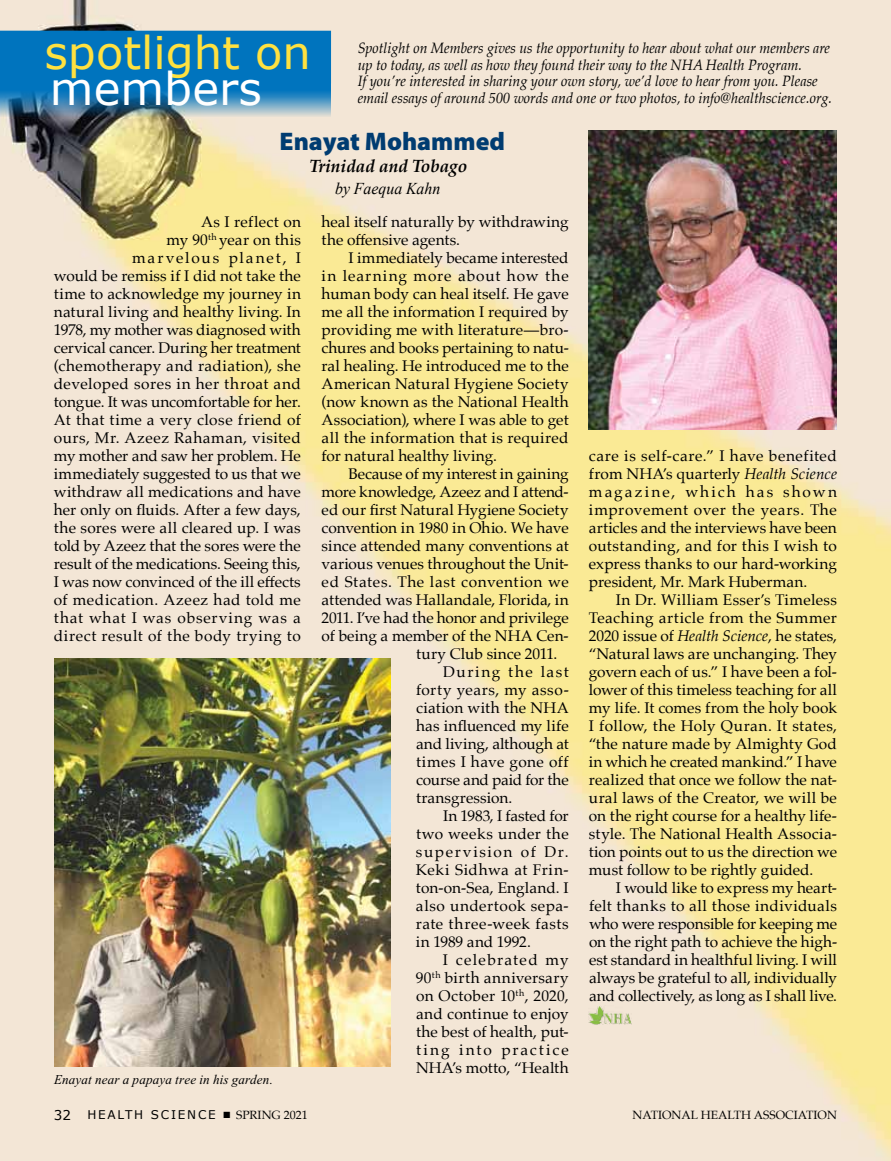
<style>
.page{position:relative;width:891px;height:1161px;background:#fff}
.page>*{position:absolute;margin:0;border:0;box-sizing:border-box;transform-origin:0 0}
.t1{font:45px "Verdana";color:#ffe140}
.t2{font:45px "Verdana";color:#fff}
.t3{font:25.5px "Myriad MM 830 600";letter-spacing:.05em;color:#003c71}
.t4{font:italic 700 18px "Palatino";color:#000;scale:.96 1}
.t5{font:italic 16.5px "Times New Roman";color:#000;scale:.96 1}
.t6{font:15.45px/18px "Palatino";letter-spacing:.01em;color:#000;text-align:justify}
.t7{font:15.45px "Palatino";letter-spacing:.035em;color:#000}
.t8{font:15.45px "Palatino";letter-spacing:-.015em;color:#000}
.t9{font:15.45px "Palatino";letter-spacing:-.01em;color:#000}
.t10{font:15.45px "Palatino";letter-spacing:-.02em;color:#000}
.t11{font:15.45px "Palatino";letter-spacing:.1em;color:#000}
.t12{font:15.45px "Palatino";letter-spacing:.03em;color:#000}
.t13{font:15.45px "Palatino";letter-spacing:.12em;color:#000}
.t14{font:15.45px "Palatino";letter-spacing:.08em;color:#000}
.t15{font:italic 15px/16.5px "Palatino";color:#000;scale:.94 1}
.t16{font:italic 13.5px "Times New Roman";letter-spacing:.01em;color:#000}
.t17{font:12px "Verdana";letter-spacing:.15em;color:#000}
.t18{font:12px "Palatino";color:#000}
.s1{font-style:italic}
.s2{font-size:13.5px}
.s3{font-family:"Palatino"}
</style>
<div class="page">
<img style="left:0;top:0;width:891px;height:1161px">
<img style="left:0;top:84px;width:331px;height:33px">
<div style="left:0;top:31px;width:331px;height:53px;background:#0074be"></div>
<img style="left:589px;top:1005px;width:43px;height:20px">
<img style="left:589px;top:130px;width:247px;height:300px">
<img style="left:54px;top:659px;width:336px;height:407px">
<h1 class="t1" style="left:45px;top:22px;width:268px">spotlight on</h1>
<h1 class="t2" style="left:50px;top:58px;width:213px">members</h1>
<p class="t15" style="left:358px;top:40px;width:506px">Spotlight on Members gives us the opportunity to hear about what our members are up to today, as well as how they found their way to the NHA Health Program.<br>If you’re interested in sharing your own story, we’d love to hear from you. Please email essays of around 500 words and one or two photos, to info@healthscience.org.</p>
<h2 class="t3" style="left:280px;top:129px;width:226px">Enayat Mohammed</h2>
<p class="t4" style="left:310px;top:151px;width:166px">Trinidad and Tobago</p>
<p class="t5" style="left:335px;top:177px;width:111px">by Faequa Kahn</p>
<p class="t6" style="left:322px;top:213px;width:249px">heal itself naturally by withdrawing the offensive agents.</p>
<p class="t6" style="left:322px;top:249px;width:249px;text-indent:27px">I immediately became interested in learning more about how the human body can heal itself. He gave me all the information I required by providing me with literature—bro&shy;chures and books pertaining to natu&shy;ral healing. He introduced me to the American Natural Hygiene Society (now known as the National Health Association), where I was able to get all the information that is required for natural healthy living.</p>
<p class="t6" style="left:349px;top:465px;width:222px">Because of my interest in gaining</p>
<p class="t8" style="left:322px;top:479px;width:249px">more knowledge, Azeez and I attend-</p>
<p class="t6" style="left:322px;top:501px;width:249px">ed our first Natural Hygiene Society</p>
<p class="t6" style="left:322px;top:519px;width:249px">convention in 1980 in Ohio. We have</p>
<p class="t6" style="left:322px;top:537px;width:249px">since attended many conventions at</p>
<p class="t9" style="left:322px;top:551px;width:249px">various venues throughout the Unit-</p>
<p class="t7" style="left:322px;top:569px;width:249px">ed States. The last convention we</p>
<p class="t6" style="left:322px;top:591px;width:249px">attended was Hallandale, Florida, in</p>
<p class="t10" style="left:322px;top:605px;width:249px">2011. I’ve had the honor and privilege</p>
<p class="t6" style="left:322px;top:627px;width:249px">of being a member of the NHA Cen-</p>
<p class="t6" style="left:416px;top:645px;width:143px">tury Club since 2011.</p>
<p class="t11" style="left:443px;top:659px;width:127px">During the last</p>
<p class="t7" style="left:416px;top:677px;width:154px">forty years, my asso-</p>
<p class="t6" style="left:416px;top:699px;width:154px">ciation with the NHA</p>
<p class="t6" style="left:416px;top:717px;width:154px">has influenced my life</p>
<p class="t8" style="left:416px;top:731px;width:154px">and living, although at</p>
<p class="t6" style="left:416px;top:753px;width:154px">times I have gone off</p>
<p class="t8" style="left:416px;top:767px;width:154px">course and paid for the</p>
<p class="t6" style="left:416px;top:789px;width:98px">transgression.</p>
<p class="t9" style="left:443px;top:803px;width:127px">In 1983, I fasted for</p>
<p class="t6" style="left:416px;top:825px;width:154px">two weeks under the</p>
<p class="t11" style="left:416px;top:839px;width:154px">supervision of Dr.</p>
<p class="t6" style="left:416px;top:861px;width:154px">Keki Sidhwa at Frin-</p>
<p class="t6" style="left:416px;top:879px;width:154px">ton-on-Sea, England. I</p>
<p class="t7" style="left:416px;top:893px;width:154px">also undertook sepa-</p>
<p class="t7" style="left:416px;top:911px;width:154px">rate three-week fasts</p>
<p class="t9" style="left:416px;top:929px;width:116px">in 1989 and 1992.</p>
<p class="t14" style="left:443px;top:947px;width:127px">I celebrated my</p>
<p class="t12" style="left:416px;top:965px;width:154px">90<sup>th</sup> birth anniversary</p>
<p class="t6" style="left:416px;top:987px;width:154px">on October 10<sup>th</sup>, 2020,</p>
<p class="t6" style="left:416px;top:1005px;width:154px">and continue to enjoy</p>
<p class="t6" style="left:416px;top:1023px;width:154px">the best of health, put-</p>
<p class="t13" style="left:416px;top:1037px;width:154px">ting into practice</p>
<p class="t6" style="left:416px;top:1059px;width:154px">NHA’s motto, “Health</p>
<p class="t6" style="left:54px;top:213px;width:249px;text-align:right">As I reflect on<br>my 90<sup>th</sup> year on this<br>marvelous planet, I<br>would be remiss if I did not take the time to acknowledge my journey in natural living and healthy living. In<br>1978, my mother was diagnosed with cervical cancer. During her treatment (chemotherapy and radiation), she developed sores in her throat and tongue. It was uncomfortable for her.<br>At that time a very close friend of ours, Mr. Azeez Rahaman, visited my mother and saw her problem. He immediately suggested to us that we withdraw all medications and have her only on fluids. After a few days, the sores were all cleared up. I was told by Azeez that the sores were the result of the medications. Seeing this,<br>I was now convinced of the ill effects of medication. Azeez had told me that what I was observing was a direct result of the body trying to</p>
<p class="t16" style="left:54px;top:1072px;width:221px">Enayat near a papaya tree in his garden.</p>
<p class="t6" style="left:589px;top:447px;width:250px">care is self-care.” I have benefited from NHA’s quarterly <span class="s1">Health Science </span>magazine, which has shown improvement over the years. The articles and the interviews have been outstanding, and for this I wish to express thanks to our hard-working president, Mr. Mark Huberman.</p>
<p class="t6" style="left:589px;top:591px;width:250px;text-indent:27px">In Dr. William Esser’s Timeless Teaching article from the Summer 2020 issue of <span class="s1">Health Science</span>, he states, “Natural laws are unchanging. They govern each of us.” I have been a fol&shy;lower of this timeless teaching for all my life. It comes from the holy book I follow, the Holy Quran. It states, “the nature made by Almighty God in which he created mankind.” I have realized that once we follow the nat&shy;ural laws of the Creator, we will be on the right course for a healthy life&shy;style. The National Health Associa&shy;tion points out to us the direction we must follow to be rightly guided.</p>
<p class="t6" style="left:589px;top:879px;width:250px;text-indent:27px">I would like to express my heart&shy;felt thanks to all those individuals who were responsible for keeping me on the right path to achieve the high&shy;est standard in healthful living. I will always be grateful to all, individually and collectively, as long as I shall live.</p>
<p class="t17" style="left:54px;top:1106px;width:255px"><span class="s2">32</span> HEALTH SCIENCE ■ <span class="s3">SPRING2021</span></p>
<p class="t18" style="left:632px;top:1105px;width:206px">NATIONAL HEALTH ASSOCIATION</p>
</div>
